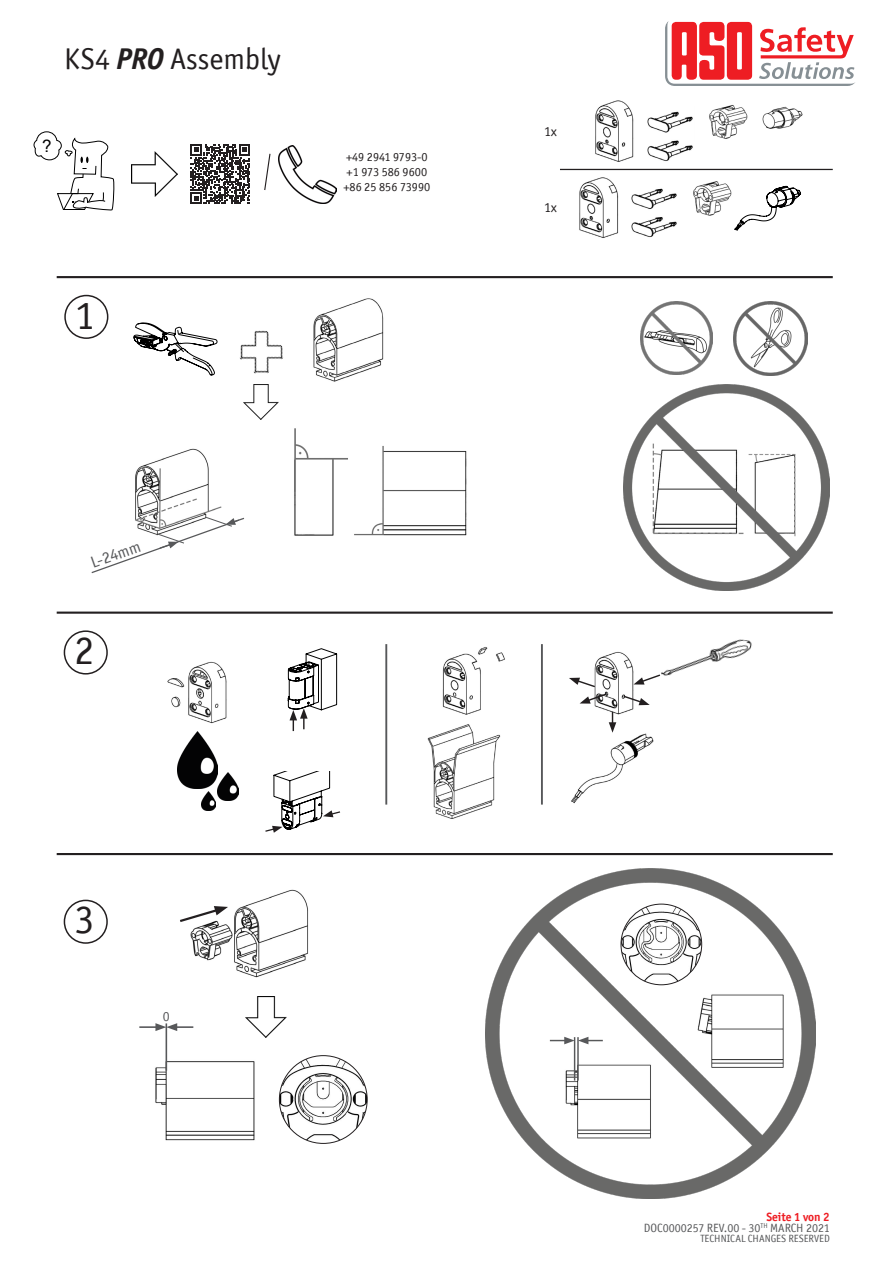
<style>
.page{position:relative;width:893px;height:1263px;background:#fff}
.page>*{position:absolute;margin:0;border:0;box-sizing:border-box;transform-origin:0 0}
.t1{font:40.5px "Officina San ITC";color:#231f20}
.t2{font:30px "Officina San ITC";color:#231f20}
.t3{font:16.95px "Arial";color:#000}
.t4{font:16.5px "Officina San ITC";color:#57585a}
.t5{font:13.8px "Officina San ITC";color:#231f20}
.t6{font:13.8px "Officina San ITC";color:#57585a}
.t7{font:12.3px "Officina San ITC";color:#231f20}
.t8{font:12px "Officina San ITC";color:#57585a}
.t9{font:700 12px "Officina San ITC";color:#ee1d23}
.t10{font:10.5px "Officina San ITC";color:#57585a}
.s1{font-weight:700;font-style:italic}
</style>
<div class="page">
<svg style="left:264px;top:153px;width:7px;height:37px"></svg>
<img style="left:279px;top:145px;width:58px;height:58px">
<svg style="left:33px;top:131px;width:217px;height:245px"></svg>
<img style="left:313px;top:298px;width:71px;height:84px">
<div style="left:64px;top:295px;width:44px;height:44px;border:2px solid #231f20;border-radius:50%"></div>
<div style="left:64px;top:630px;width:44px;height:44px;border:2px solid #231f20;border-radius:50%"></div>
<img style="left:234px;top:325px;width:49px;height:51px">
<div style="left:64px;top:900px;width:44px;height:44px;border:2px solid #231f20;border-radius:50%"></div>
<img style="left:190px;top:889px;width:119px;height:89px">
<svg style="left:180px;top:906px;width:48px;height:18px"></svg>
<img style="left:155px;top:1060px;width:100px;height:81px">
<img style="left:279px;top:1055px;width:88px;height:88px;border-radius:44px">
<img style="left:571px;top:733px;width:83px;height:71px">
<img style="left:442px;top:647px;width:63px;height:68px">
<hr style="left:385px;top:644px;width:2px;height:160px;background:#57585a">
<img style="left:167px;top:661px;width:60px;height:63px">
<hr style="left:541px;top:644px;width:2px;height:160px;background:#57585a">
<img style="left:594px;top:652px;width:51px;height:63px">
<svg style="left:622px;top:694px;width:28px;height:11px"></svg>
<svg style="left:609px;top:712px;width:7px;height:21px"></svg>
<img style="left:427px;top:724px;width:74px;height:95px">
<img style="left:178px;top:732px;width:40px;height:56px">
<img style="left:218px;top:772px;width:20px;height:29px">
<img style="left:202px;top:791px;width:13px;height:20px">
<img style="left:294px;top:428px;width:54px;height:108px">
<img style="left:354px;top:446px;width:113px;height:90px">
<img style="left:135px;top:448px;width:87px;height:68px">
<img style="left:641px;top:302px;width:72px;height:72px">
<img style="left:734px;top:302px;width:74px;height:74px">
<img style="left:244px;top:384px;width:35px;height:36px">
<hr style="left:166px;top:1023px;width:1px;height:48px;background:#57585a">
<svg style="left:139px;top:1023px;width:54px;height:8px"></svg>
<img style="left:245px;top:996px;width:41px;height:42px">
<img style="left:595px;top:100px;width:39px;height:62px">
<img style="left:647px;top:115px;width:18px;height:46px">
<img style="left:579px;top:177px;width:40px;height:61px">
<img style="left:631px;top:188px;width:34px;height:49px">
<hr style="left:560px;top:169px;width:273px;height:1px;background:#231f20">
<svg style="left:665px;top:21px;width:190px;height:210px"></svg>
<img style="left:623px;top:384px;width:206px;height:206px">
<svg style="left:91px;top:516px;width:154px;height:58px"></svg>
<img style="left:485px;top:868px;width:330px;height:330px">
<hr style="left:57px;top:276px;width:776px;height:2px;background:#231f20">
<hr style="left:57px;top:611px;width:776px;height:3px;background:#231f20">
<hr style="left:57px;top:853px;width:776px;height:2px;background:#231f20">
<svg style="left:265px;top:772px;width:76px;height:61px"></svg>
<svg style="left:288px;top:648px;width:50px;height:83px"></svg>
<img style="left:661px;top:639px;width:91px;height:37px">
<svg style="left:633px;top:673px;width:29px;height:11px"></svg>
<svg style="left:569px;top:678px;width:39px;height:26px"></svg>
<p class="t2" style="left:64px;top:42px;width:218px">KS4 <span class="s1">PRO</span> Assembly</p>
<p class="t3" style="left:42px;top:135px;width:11px">?</p>
<p class="t1" style="left:75px;top:292px;width:22px">1</p>
<p class="t7" style="left:346px;top:150px;width:83px">+49 2941 9793-0</p>
<p class="t7" style="left:347px;top:165px;width:82px">+1 973 586 9600</p>
<p class="t7" style="left:343px;top:180px;width:88px">+86 25 856 73990</p>
<p class="t4" style="left:88px;top:554px;width:53px;rotate:-20deg">L-24mm</p>
<p class="t1" style="left:74px;top:627px;width:22px">2</p>
<p class="t1" style="left:74px;top:896px;width:22px">3</p>
<p class="t6" style="left:163px;top:1008px;width:8px">0</p>
<p class="t5" style="left:544px;top:123px;width:15px">1x</p>
<p class="t5" style="left:544px;top:200px;width:15px">1x</p>
<p class="t9" style="left:766px;top:1209px;width:65px">Seite 1 von 2</p>
<p class="t10" style="left:700px;top:1232px;width:131px">TECHNICAL CHANGES RESERVED</p>
<p class="t8" style="left:644px;top:1221px;width:187px">DOC0000257 REV.00 - 30<sup>TH</sup> MARCH 2021</p>
</div>
